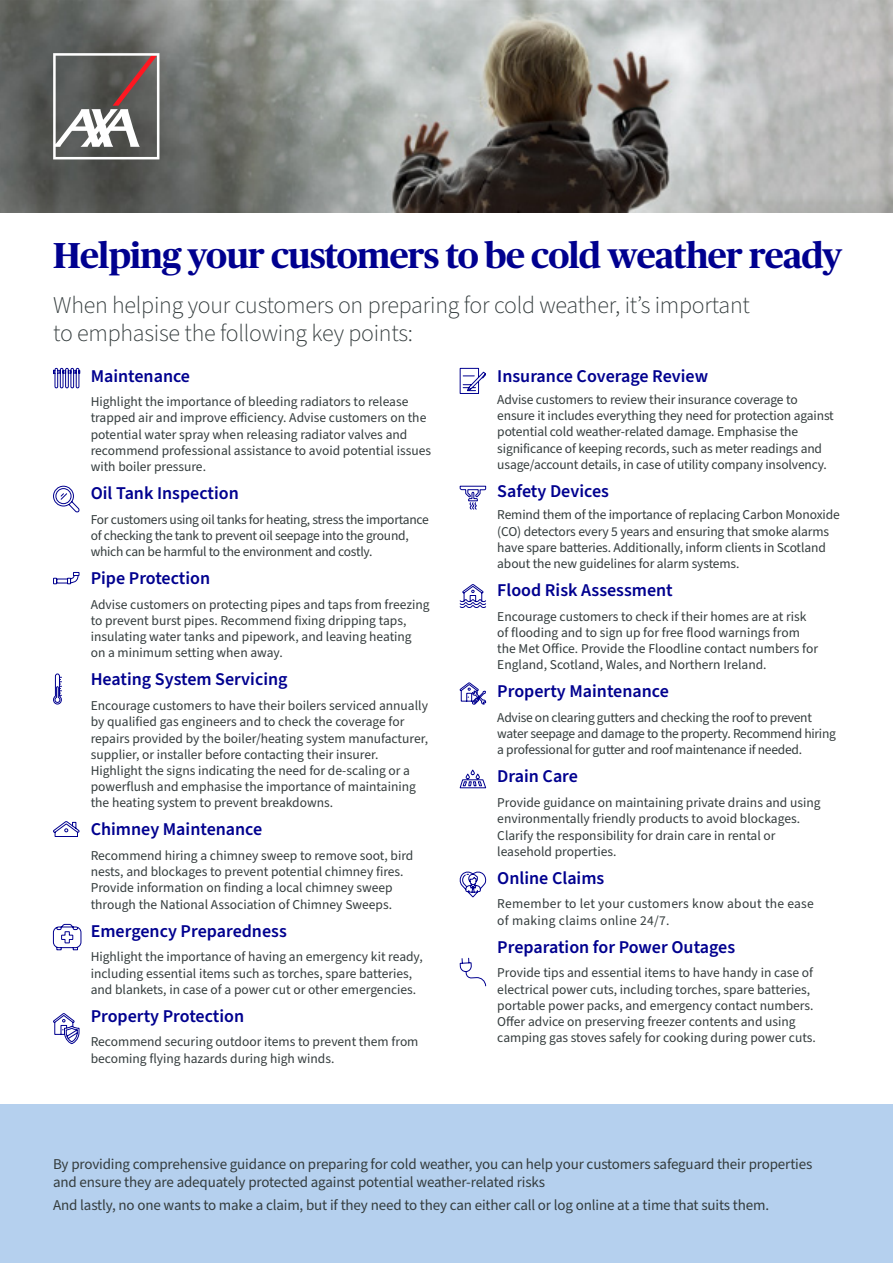
<style>
.page{position:relative;width:893px;height:1263px;background:#fff}
.page>*{position:absolute;margin:0;border:0;box-sizing:border-box;transform-origin:0 0}
.t1{font:700 36px "Publico Headline";letter-spacing:-.02em;color:#00008f}
.t2{font:300 24px/28.8px "Source Sans Pro";letter-spacing:-.01em;color:#343c3d}
.t3{font:600 18px "Source Sans Pro";color:#00008f}
.t4{font:15px/18px "Source Sans Pro";letter-spacing:-.01em;color:#343c3d}
.t5{font:13.5px/16.2px "Source Sans Pro";color:#343c3d}
.t6{font:13.5px/16.2px "Source Sans Pro";letter-spacing:-.02em;color:#343c3d}
.t7{font:13.5px/16.2px "Source Sans Pro";letter-spacing:.02em;color:#343c3d}
</style>
<div class="page">
<img style="left:0;top:0;width:893px;height:213px">
<svg style="left:53px;top:53px;width:106px;height:106px"></svg>
<div style="left:0;top:1105px;width:893px;height:158px;background:#b5d0ee"></div>
<svg style="left:53px;top:368px;width:28px;height:21px"></svg>
<svg style="left:53px;top:485px;width:27px;height:28px"></svg>
<svg style="left:53px;top:572px;width:27px;height:12px"></svg>
<svg style="left:53px;top:674px;width:9px;height:31px"></svg>
<svg style="left:53px;top:821px;width:27px;height:16px"></svg>
<svg style="left:53px;top:1013px;width:27px;height:31px"></svg>
<svg style="left:459px;top:368px;width:27px;height:26px"></svg>
<svg style="left:459px;top:485px;width:27px;height:25px"></svg>
<svg style="left:459px;top:584px;width:27px;height:24px"></svg>
<svg style="left:459px;top:682px;width:28px;height:23px"></svg>
<svg style="left:459px;top:769px;width:28px;height:19px"></svg>
<svg style="left:459px;top:871px;width:28px;height:27px"></svg>
<svg style="left:459px;top:957px;width:27px;height:30px"></svg>
<svg style="left:53px;top:924px;width:29px;height:26px"></svg>
<h1 class="t1" style="left:53px;top:230px;width:791px">Helping your customers to be cold weather ready</h1>
<h2 class="t2" style="left:53px;top:291px;width:698px">When helping your customers on preparing for cold weather, it’s important to emphasise the following key points:</h2>
<h3 class="t3" style="left:91px;top:363px;width:101px">Maintenance</h3>
<p class="t5" style="left:91px;top:394px;width:342px">Highlight the importance of bleeding radiators to release trapped air and improve efficiency. Advise customers on the potential water spray when releasing radiator valves and recommend professional assistance to avoid potential issues with boiler pressure.</p>
<h3 class="t3" style="left:91px;top:481px;width:150px">Oil Tank Inspection</h3>
<p class="t6" style="left:91px;top:511px;width:340px">For customers using oil tanks for heating, stress the importance of checking the tank to prevent oil seepage into the ground, which can be harmful to the environment and costly.</p>
<h3 class="t3" style="left:91px;top:566px;width:121px">Pipe Protection</h3>
<p class="t5" style="left:91px;top:597px;width:341px">Advise customers on protecting pipes and taps from freezing to prevent burst pipes. Recommend fixing dripping taps, insulating water tanks and pipework, and leaving heating on a minimum setting when away.</p>
<h3 class="t3" style="left:91px;top:667px;width:198px">Heating System Servicing</h3>
<p class="t5" style="left:91px;top:698px;width:339px">Encourage customers to have their boilers serviced annually by qualified gas engineers and to check the coverage for repairs provided by the boiler/heating system manufacturer, supplier, or installer before contacting their insurer.<br>Highlight the signs indicating the need for de-scaling or a powerflush and emphasise the importance of maintaining the heating system to prevent breakdowns.</p>
<h3 class="t3" style="left:91px;top:817px;width:173px">Chimney Maintenance</h3>
<p class="t5" style="left:91px;top:848px;width:324px">Recommend hiring a chimney sweep to remove soot, bird nests, and blockages to prevent potential chimney fires.<br>Provide information on finding a local chimney sweep through the National Association of Chimney Sweeps.</p>
<h3 class="t3" style="left:91px;top:918px;width:198px">Emergency Preparedness</h3>
<p class="t5" style="left:91px;top:949px;width:334px">Highlight the importance of having an emergency kit ready, including essential items such as torches, spare batteries, and blankets, in case of a power cut or other emergencies.</p>
<h3 class="t3" style="left:91px;top:1004px;width:155px">Property Protection</h3>
<p class="t5" style="left:91px;top:1034px;width:329px">Recommend securing outdoor items to prevent them from becoming flying hazards during high winds.</p>
<h3 class="t3" style="left:497px;top:363px;width:212px">Insurance Coverage Review</h3>
<p class="t5" style="left:497px;top:392px;width:338px">Advise customers to review their insurance coverage to ensure it includes everything they need for protection against potential cold weather-related damage. Emphasise the significance of keeping records, such as meter readings and usage/account details, in case of utility company insolvency.</p>
<h3 class="t3" style="left:497px;top:479px;width:113px">Safety Devices</h3>
<p class="t5" style="left:497px;top:507px;width:344px">Remind them of the importance of replacing Carbon Monoxide (CO) detectors every 5 years and ensuring that smoke alarms have spare batteries. Additionally, inform clients in Scotland about the new guidelines for alarm systems.</p>
<h3 class="t3" style="left:497px;top:578px;width:177px">Flood Risk Assessment</h3>
<p class="t5" style="left:497px;top:609px;width:322px">Encourage customers to check if their homes are at risk of flooding and to sign up for free flood warnings from the Met Office. Provide the Floodline contact numbers for England, Scotland, Wales, and Northern Ireland.</p>
<h3 class="t3" style="left:497px;top:679px;width:173px">Property Maintenance</h3>
<p class="t6" style="left:497px;top:710px;width:340px">Advise on clearing gutters and checking the roof to prevent water seepage and damage to the property. Recommend hiring a professional for gutter and roof maintenance if needed.</p>
<h3 class="t3" style="left:497px;top:764px;width:82px">Drain Care</h3>
<p class="t5" style="left:497px;top:795px;width:325px">Provide guidance on maintaining private drains and using environmentally friendly products to avoid blockages.<br>Clarify the responsibility for drain care in rental or leasehold properties.</p>
<h3 class="t3" style="left:497px;top:866px;width:109px">Online Claims</h3>
<p class="t7" style="left:497px;top:896px;width:318px">Remember to let your customers know about the ease of making claims online 24/7.</p>
<h3 class="t3" style="left:497px;top:934px;width:239px">Preparation for Power Outages</h3>
<p class="t5" style="left:497px;top:965px;width:320px">Provide tips and essential items to have handy in case of electrical power cuts, including torches, spare batteries, portable power packs, and emergency contact numbers.<br>Offer advice on preserving freezer contents and using camping gas stoves safely for cooking during power cuts.</p>
<p class="t4" style="left:53px;top:1156px;width:761px">By providing comprehensive guidance on preparing for cold weather, you can help your customers safeguard their properties and ensure they are adequately protected against potential weather-related risks</p>
<p class="t4" style="left:53px;top:1196px;width:717px">And lastly, no one wants to make a claim, but if they need to they can either call or log online at a time that suits them.</p>
</div>
